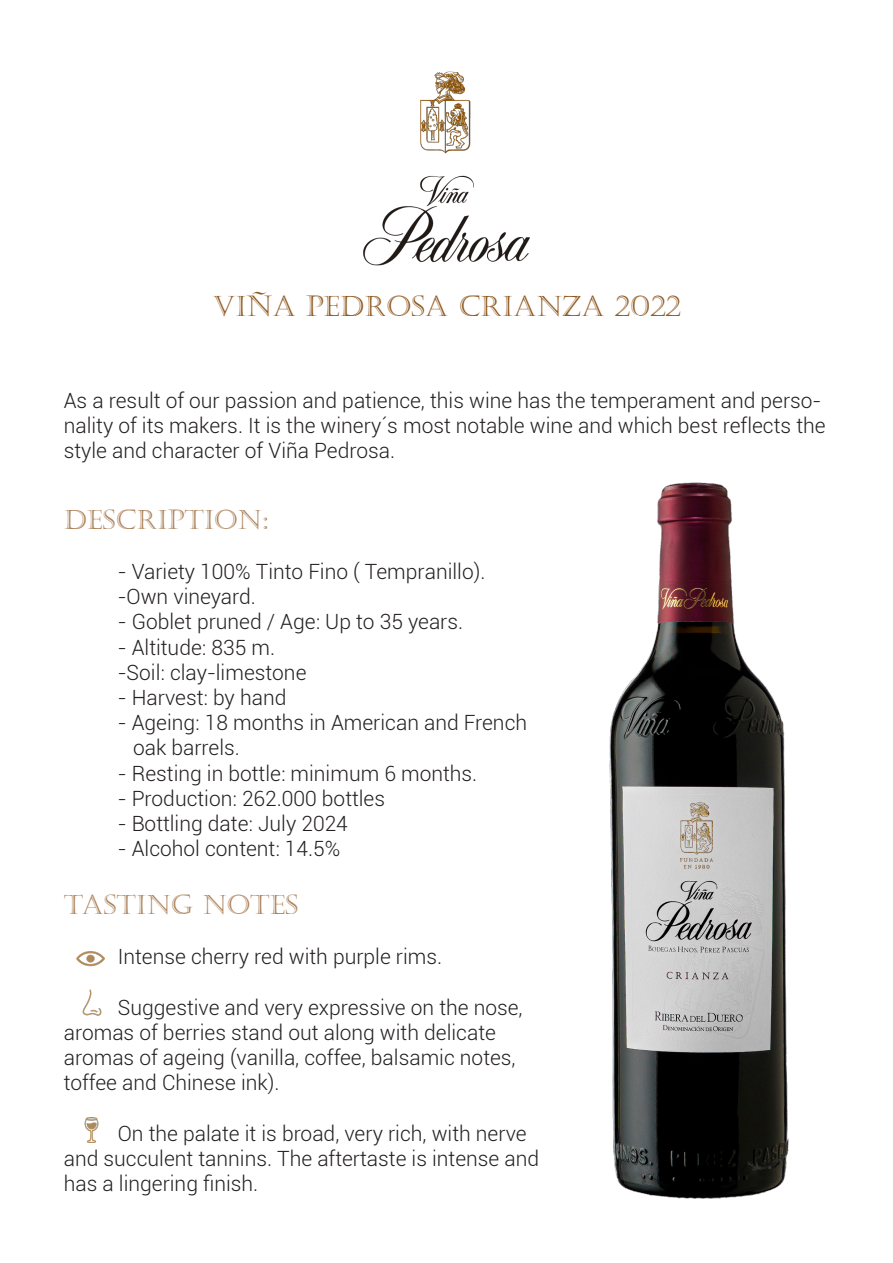
<style>
.page{position:relative;width:893px;height:1263px;background:#fff}
.page>*{position:absolute;margin:0;border:0;box-sizing:border-box;transform-origin:0 0}
.t1{font:28.5px "Castellar";color:#915a22}
.t2{font:27px "Castellar";color:#ad835c}
.t3{font:300 21px/25.2px "Roboto";color:#231f20}
</style>
<div class="page">
<img style="left:363px;top:71px;width:167px;height:194px">
<img style="left:77px;top:951px;width:27px;height:16px">
<img style="left:82px;top:989px;width:20px;height:27px">
<img style="left:84px;top:1118px;width:15px;height:25px">
<img style="left:609px;top:482px;width:180px;height:717px">
<p class="t1" style="left:212px;top:290px;width:470px">VIÑA PEDROSA CRIANZA 2022</p>
<p class="t3" style="left:64px;top:387px;width:763px">As a result of our passion and patience, this wine has the temperament and perso&shy;nality of its makers. It is the winery´s most notable wine and which best reflects the style and character of Viña Pedrosa.</p>
<p class="t2" style="left:64px;top:504px;width:18px">DES</p>
<p class="t2" style="left:116px;top:504px;width:155px">CRIPTION:</p>
<p class="t3" style="left:118px;top:558px;width:369px">- Variety 100% Tinto Fino ( Tempranillo).</p>
<p class="t3" style="left:118px;top:583px;width:140px">-Own vineyard.</p>
<p class="t3" style="left:118px;top:609px;width:347px">- Goblet pruned / Age: Up to 35 years.</p>
<p class="t3" style="left:118px;top:634px;width:159px">- Altitude: 835 m.</p>
<p class="t3" style="left:118px;top:659px;width:190px">-Soil: clay-limestone</p>
<p class="t3" style="left:118px;top:684px;width:170px">- Harvest: by hand</p>
<p class="t3" style="left:133px;top:709px;width:396px;text-indent:-15px">- Ageing: 18 months in American and French oak barrels.</p>
<p class="t3" style="left:118px;top:760px;width:361px">- Resting in bottle: minimum 6 months.</p>
<p class="t3" style="left:118px;top:785px;width:269px">- Production: 262.000 bottles</p>
<p class="t3" style="left:118px;top:810px;width:232px">- Bottling date: July 2024</p>
<p class="t3" style="left:118px;top:835px;width:224px">- Alcohol content: 14.5%</p>
<p class="t2" style="left:64px;top:889px;width:19px">TASTIN</p>
<p class="t2" style="left:171px;top:889px;width:52px">G NOTES</p>
<p class="t3" style="left:118px;top:943px;width:326px">Intense cherry red with purple rims.</p>
<p class="t3" style="left:64px;top:994px;width:460px;text-indent:54px">Suggestive and very expressive on the nose, aromas of berries stand out along with delicate aromas of ageing (vanilla, coffee, balsamic notes, toffee and Chinese ink).</p>
<p class="t3" style="left:64px;top:1120px;width:477px;text-indent:54px">On the palate it is broad, very rich, with nerve and succulent tannins. The aftertaste is intense and has a lingering finish.</p>
</div>
